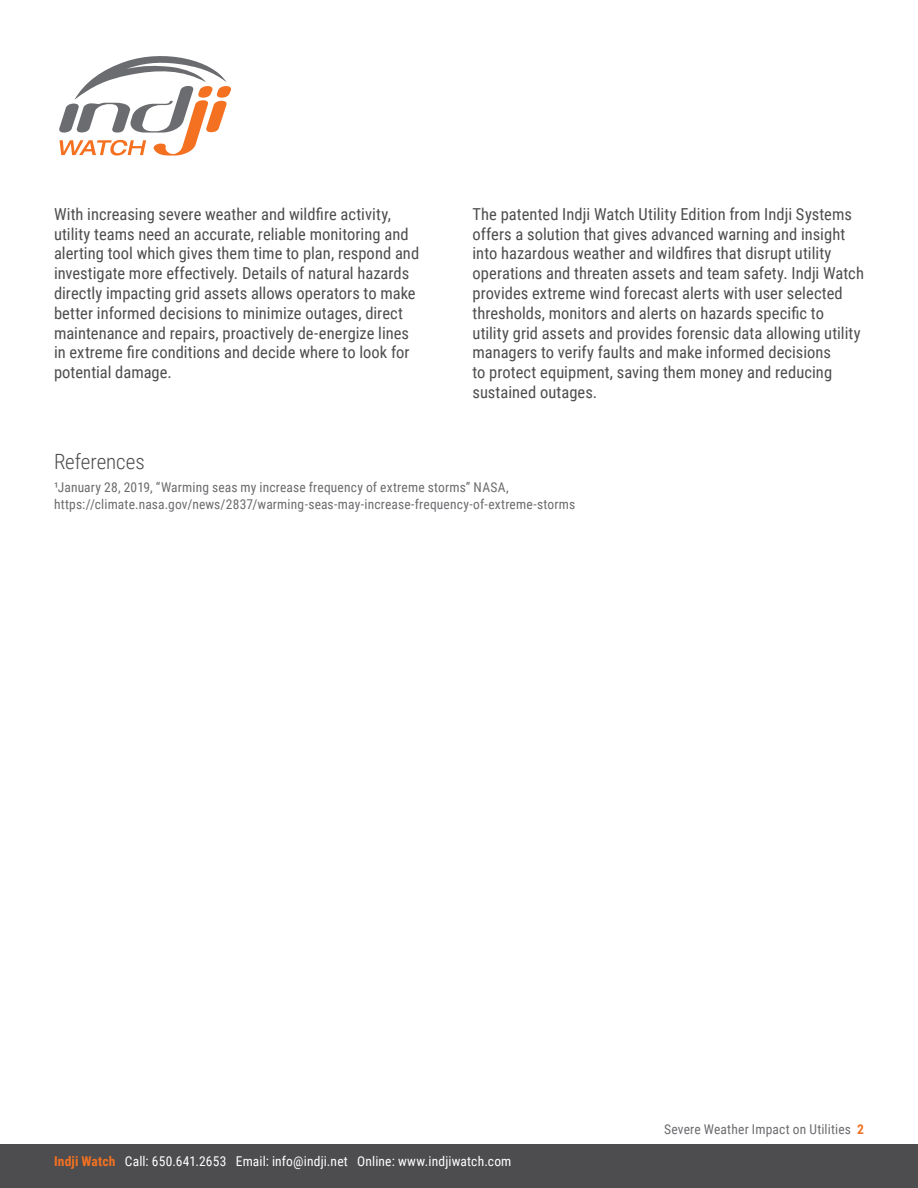
<style>
.page{position:relative;width:918px;height:1188px;background:#fff}
.page>*{position:absolute;margin:0;border:0;box-sizing:border-box;transform-origin:0 0}
.Call_out_text___14px{font:300 21px "Roboto Condensed";letter-spacing:-.005em;color:#4d4d4f}
.Body_copy___11px{font:16.5px/19.8px "Roboto Condensed";color:#4d4d4f}
.Caption_copy__9px{font:13.5px/16.2px "Roboto Condensed";letter-spacing:.01em;color:#6b6c6f}
.Caption_copy__9px-2{font:13.5px "Roboto Condensed";letter-spacing:.01em;color:#fff}
.s1{font-weight:700;color:#f37121}
</style>
<div class="page">
<div style="left:0;top:1145px;width:918px;height:43px;background:#4d4d4f"></div>
<svg style="left:59px;top:56px;width:172px;height:100px"></svg>
<p class="Body_copy___11px" style="left:54px;top:203px;width:367px">With increasing severe weather and wildfire activity, utility teams need an accurate, reliable monitoring and alerting tool which gives them time to plan, respond and investigate more effectively. Details of natural hazards directly impacting grid assets allows operators to make better informed decisions to minimize outages, direct maintenance and repairs, proactively de-energize lines in extreme fire conditions and decide where to look for potential damage.</p>
<p class="Body_copy___11px" style="left:472px;top:203px;width:393px">The patented Indji Watch Utility Edition from Indji Systems offers a solution that gives advanced warning and insight into hazardous weather and wildfires that disrupt utility operations and threaten assets and team safety. Indji Watch provides extreme wind forecast alerts with user selected thresholds, monitors and alerts on hazards specific to utility grid assets and provides forensic data allowing utility managers to verify faults and make informed decisions<br>to protect equipment, saving them money and reducing sustained outages.</p>
<p class="Call_out_text___14px" style="left:54px;top:447px;width:92px">References</p>
<p class="Caption_copy__9px" style="left:54px;top:479px;width:523px">¹January 28, 2019, “Warming seas my increase frequency of extreme storms” NASA, https://climate.nasa.gov/news/2837/warming-seas-may-increase-frequency-of-extreme-storms</p>
<p class="Caption_copy__9px-2" style="left:54px;top:1152px;width:459px"><span class="s1">Indji Watch</span> Call: 650.641.2653 Email: info@indji.net Online: www.indjiwatch.com</p>
<p class="Caption_copy__9px" style="left:664px;top:1121px;width:201px">Severe Weather Impact on Utilities <span class="s1">2</span></p>
</div>
